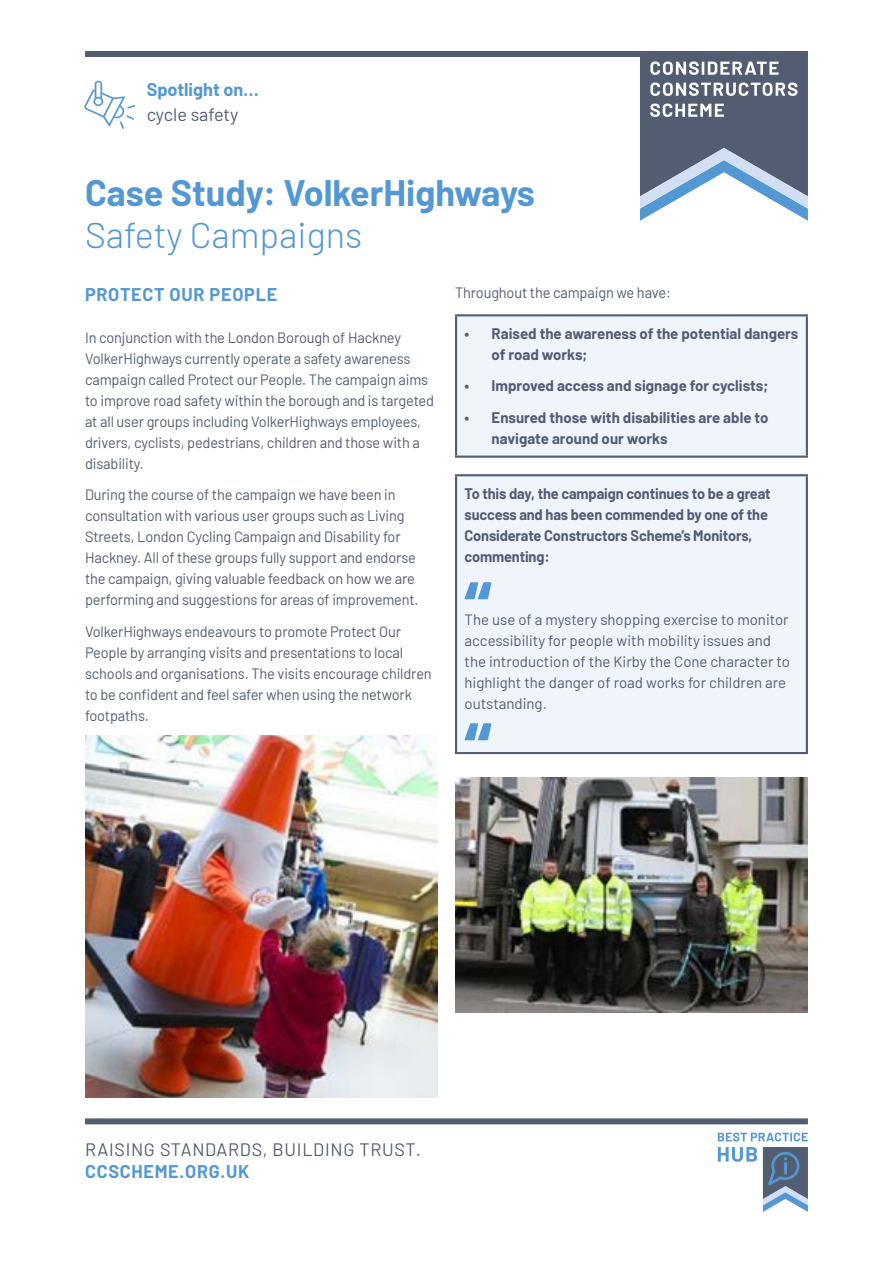
<style>
.page{position:relative;width:893px;height:1263px;background:#fff}
.page>*{position:absolute;margin:0;border:0;box-sizing:border-box;transform-origin:0 0}
.t1{font:700 36px "Barlow";color:#5398d2}
.t2{font:300 36px "Barlow";color:#5398d2}
.t3{font:700 18px "Barlow";letter-spacing:.04em;color:#5398d2}
.t4{font:18px "Barlow";letter-spacing:.04em;color:#525d72}
.t5{font:700 18px "Barlow";color:#5398d2}
.t6{font:18px "Barlow";letter-spacing:-.005em;color:#525d72}
.t7{font:15px/21px "Barlow";letter-spacing:-.01em;color:#525d72}
.t8{font:700 15px/21px "Barlow";letter-spacing:-.01em;color:#525d72}
</style>
<div class="page">
<div style="left:85px;top:51px;width:723px;height:6px;background:#525d72"></div>
<svg style="left:640px;top:57px;width:168px;height:164px"></svg>
<img style="left:85px;top:736px;width:353px;height:361px">
<div style="left:456px;top:315px;width:351px;height:142px;background:#f0f5fc"></div>
<hr style="left:455px;top:314px;width:353px;height:2px;background:#525d72">
<hr style="left:455px;top:316px;width:2px;height:140px;background:#525d72">
<hr style="left:806px;top:316px;width:2px;height:140px;background:#525d72">
<hr style="left:455px;top:456px;width:353px;height:2px;background:#525d72">
<div style="left:456px;top:475px;width:351px;height:278px;background:#f0f5fc"></div>
<hr style="left:455px;top:474px;width:353px;height:2px;background:#525d72">
<hr style="left:455px;top:476px;width:2px;height:276px;background:#525d72">
<hr style="left:806px;top:476px;width:2px;height:276px;background:#525d72">
<hr style="left:455px;top:752px;width:353px;height:2px;background:#525d72">
<svg style="left:464px;top:582px;width:27px;height:17px"></svg>
<svg style="left:464px;top:723px;width:27px;height:17px"></svg>
<img style="left:455px;top:778px;width:353px;height:234px">
<svg style="left:84px;top:81px;width:51px;height:48px"></svg>
<div style="left:85px;top:1118px;width:723px;height:6px;background:#525d72"></div>
<svg style="left:718px;top:1147px;width:39px;height:15px"></svg>
<svg style="left:718px;top:1132px;width:90px;height:9px"></svg>
<svg style="left:763px;top:1147px;width:45px;height:65px;background:#7187a1"></svg>
<p class="t5" style="left:147px;top:76px;width:113px">Spotlight on…</p>
<p class="t6" style="left:147px;top:102px;width:93px">cycle safety</p>
<h1 class="t1" style="left:85px;top:166px;width:451px">Case Study: VolkerHighways</h1>
<h1 class="t2" style="left:85px;top:209px;width:279px">Safety Campaigns</h1>
<p class="t3" style="left:85px;top:281px;width:194px">PROTECT OUR PEOPLE</p>
<p class="t7" style="left:85px;top:326px;width:351px">In conjunction with the London Borough of Hackney VolkerHighways currently operate a safety awareness campaign called Protect our People. The campaign aims to improve road safety within the borough and is targeted at all user groups including VolkerHighways employees, drivers, cyclists, pedestrians, children and those with a disability.</p>
<p class="t7" style="left:85px;top:483px;width:335px">During the course of the campaign we have been in consultation with various user groups such as Living Streets, London Cycling Campaign and Disability for Hackney. All of these groups fully support and endorse the campaign, giving valuable feedback on how we are performing and suggestions for areas of improvement.</p>
<p class="t7" style="left:85px;top:620px;width:348px">VolkerHighways endeavours to promote Protect Our People by arranging visits and presentations to local schools and organisations. The visits encourage children to be confident and feel safer when using the network footpaths.</p>
<p class="t7" style="left:455px;top:281px;width:217px">Throughout the campaign we have:</p>
<p class="t8" style="left:492px;top:322px;width:308px;text-indent:-27px">• Raised the awareness of the potential dangers of road works;</p>
<p class="t8" style="left:465px;top:374px;width:305px">• Improved access and signage for cyclists;</p>
<p class="t8" style="left:492px;top:406px;width:278px;text-indent:-27px">• Ensured those with disabilities are able to navigate around our works</p>
<p class="t8" style="left:465px;top:482px;width:308px">To this day, the campaign continues to be a great success and has been commended by one of the Considerate Constructors Scheme’s Monitors, commenting:</p>
<p class="t7" style="left:465px;top:608px;width:327px">The use of a mystery shopping exercise to monitor accessibility for people with mobility issues and the introduction of the Kirby the Cone character to highlight the danger of road works for children are outstanding.</p>
<p class="t4" style="left:85px;top:1136px;width:337px">RAISING STANDARDS, BUILDING TRUST.</p>
<p class="t3" style="left:85px;top:1158px;width:166px">CCSCHEME.ORG.UK</p>
</div>
